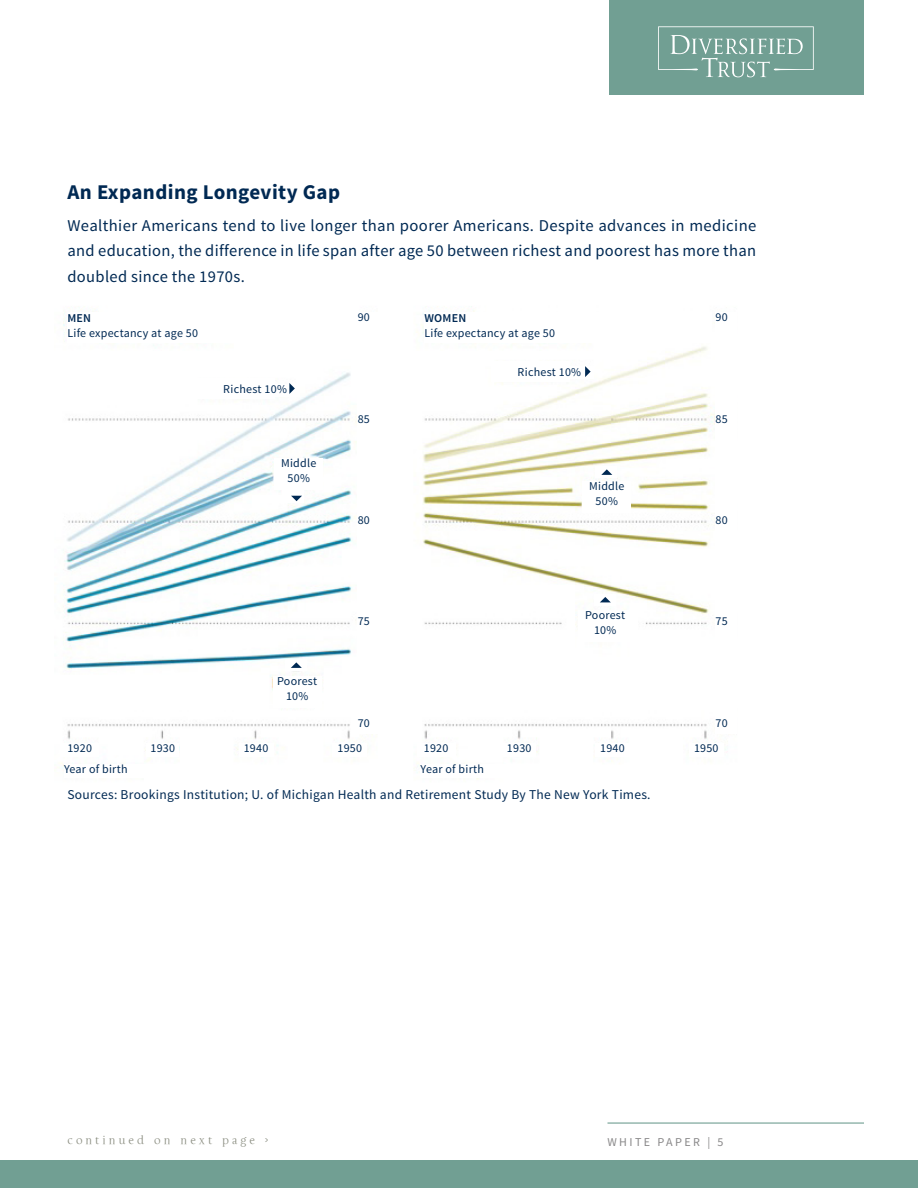
<style>
.page{position:relative;width:918px;height:1188px;background:#fff}
.page>*{position:absolute;margin:0;border:0;box-sizing:border-box;transform-origin:0 0}
.Body_Page1{font:700 21px "Source Sans Pro";letter-spacing:.02em;color:#002953}
.Body_Page1-2{font:16.5px/25.5px "Source Sans Pro";letter-spacing:.02em;color:#002953;text-align:justify}
.Body_Page1-3{font:13.5px "Source Sans Pro";letter-spacing:.02em;color:#002953}
.Body_Page1-4{font:12px/15px "Source Sans Pro";letter-spacing:.02em;color:#002953;text-align:center}
.t1{font:12px "La Gioconda OSTT";letter-spacing:.25em;color:#8b8e81}
.t2{font:12px "Source Sans Pro";letter-spacing:.2em;color:#888788}
.Body_Page1-5{font:600 12px "Source Sans Pro";letter-spacing:.02em;color:#002953}
</style>
<div class="page">
<div style="left:609px;top:0;width:255px;height:94px;background:#719f93"></div>
<svg style="left:658px;top:26px;width:156px;height:51px"></svg>
<div style="left:0;top:1161px;width:918px;height:27px;background:#719f93"></div>
<hr style="left:608px;top:1122px;width:256px;height:2px;background:#719f93">
<img style="left:60px;top:306px;width:666px;height:474px">
<div style="left:67px;top:313px;width:288px;height:30px;background:#fff"></div>
<div style="left:424px;top:313px;width:288px;height:30px;background:#fff"></div>
<div style="left:197px;top:379px;width:78px;height:20px;background:#fff"></div>
<div style="left:223px;top:384px;width:77px;height:13px;background:#fff"></div>
<div style="left:491px;top:361px;width:79px;height:20px;background:#fff"></div>
<div style="left:518px;top:367px;width:76px;height:12px;background:#fff"></div>
<svg style="left:289px;top:383px;width:6px;height:11px"></svg>
<svg style="left:585px;top:366px;width:6px;height:11px"></svg>
<div style="left:275px;top:458px;width:48px;height:31px;background:#fff"></div>
<div style="left:583px;top:481px;width:48px;height:32px;background:#fff"></div>
<div style="left:283px;top:485px;width:21px;height:18px;background:#fff"></div>
<svg style="left:291px;top:496px;width:11px;height:5px"></svg>
<div style="left:596px;top:466px;width:21px;height:12px;background:#fff"></div>
<div style="left:594px;top:594px;width:21px;height:11px;background:#fff"></div>
<svg style="left:601px;top:469px;width:11px;height:6px"></svg>
<svg style="left:600px;top:597px;width:11px;height:5px"></svg>
<div style="left:273px;top:676px;width:48px;height:32px;background:#fff"></div>
<div style="left:578px;top:610px;width:55px;height:31px;background:#fff"></div>
<div style="left:285px;top:659px;width:21px;height:12px;background:#fff"></div>
<svg style="left:291px;top:662px;width:11px;height:6px"></svg>
<div style="left:358px;top:312px;width:21px;height:421px;background:#fff"></div>
<div style="left:716px;top:312px;width:21px;height:421px;background:#fff"></div>
<div style="left:60px;top:743px;width:39px;height:14px;background:#fff"></div>
<div style="left:417px;top:743px;width:38px;height:14px;background:#fff"></div>
<div style="left:64px;top:764px;width:125px;height:14px;background:#fff"></div>
<div style="left:421px;top:764px;width:124px;height:14px;background:#fff"></div>
<div style="left:146px;top:743px;width:33px;height:14px;background:#fff"></div>
<div style="left:503px;top:743px;width:33px;height:14px;background:#fff"></div>
<div style="left:239px;top:743px;width:34px;height:14px;background:#fff"></div>
<div style="left:595px;top:743px;width:35px;height:14px;background:#fff"></div>
<div style="left:333px;top:743px;width:34px;height:14px;background:#fff"></div>
<div style="left:689px;top:743px;width:35px;height:14px;background:#fff"></div>
<p class="Body_Page1" style="left:68px;top:177px;width:274px">An Expanding Longevity Gap</p>
<p class="Body_Page1-2" style="left:68px;top:213px;width:690px">Wealthier Americans tend to live longer than poorer Americans. Despite advances in medicine and education, the difference in life span after age 50 between richest and poorest has more than doubled since the 1970s.</p>
<p class="Body_Page1-5" style="left:67px;top:310px;width:25px">MEN</p>
<p class="Body_Page1-4" style="left:67px;top:325px;width:132px">Life expectancy at age 50</p>
<p class="Body_Page1-4" style="left:223px;top:382px;width:65px">Richest 10%</p>
<p class="Body_Page1-4" style="left:281px;top:456px;width:37px">Middle<br>50%</p>
<p class="Body_Page1-4" style="left:277px;top:674px;width:42px">Poorest<br>10%</p>
<p class="Body_Page1-4" style="left:358px;top:310px;width:14px">90</p>
<p class="Body_Page1-4" style="left:358px;top:411px;width:14px">85</p>
<p class="Body_Page1-4" style="left:358px;top:513px;width:14px">80</p>
<p class="Body_Page1-4" style="left:358px;top:614px;width:14px">75</p>
<p class="Body_Page1-4" style="left:358px;top:715px;width:14px">70</p>
<p class="Body_Page1-5" style="left:424px;top:310px;width:43px">WOMEN</p>
<p class="Body_Page1-4" style="left:424px;top:325px;width:132px">Life expectancy at age 50</p>
<p class="Body_Page1-4" style="left:518px;top:364px;width:65px">Richest 10%</p>
<p class="Body_Page1-4" style="left:589px;top:479px;width:37px">Middle<br>50%</p>
<p class="Body_Page1-4" style="left:585px;top:608px;width:42px">Poorest<br>10%</p>
<p class="Body_Page1-4" style="left:716px;top:310px;width:14px">90</p>
<p class="Body_Page1-4" style="left:716px;top:411px;width:14px">85</p>
<p class="Body_Page1-4" style="left:716px;top:513px;width:14px">80</p>
<p class="Body_Page1-4" style="left:716px;top:614px;width:14px">75</p>
<p class="Body_Page1-4" style="left:716px;top:715px;width:14px">70</p>
<p class="Body_Page1-4" style="left:67px;top:741px;width:26px">1920</p>
<p class="Body_Page1-4" style="left:424px;top:741px;width:26px">1920</p>
<p class="Body_Page1-4" style="left:64px;top:762px;width:65px">Year of birth</p>
<p class="Body_Page1-4" style="left:421px;top:762px;width:65px">Year of birth</p>
<p class="Body_Page1-4" style="left:151px;top:741px;width:26px">1930</p>
<p class="Body_Page1-4" style="left:244px;top:741px;width:26px">1940</p>
<p class="Body_Page1-4" style="left:338px;top:741px;width:26px">1950</p>
<p class="Body_Page1-4" style="left:507px;top:741px;width:26px">1930</p>
<p class="Body_Page1-4" style="left:600px;top:741px;width:26px">1940</p>
<p class="Body_Page1-4" style="left:694px;top:741px;width:26px">1950</p>
<p class="Body_Page1-3" style="left:68px;top:786px;width:585px">Sources: Brookings Institution; U. of Michigan Health and Retirement Study By The New York Times.</p>
<p class="t1" style="left:68px;top:1133px;width:202px">continued on next page &gt;</p>
<p class="t2" style="left:608px;top:1135px;width:117px">WHITE PAPER | 5</p>
</div>
